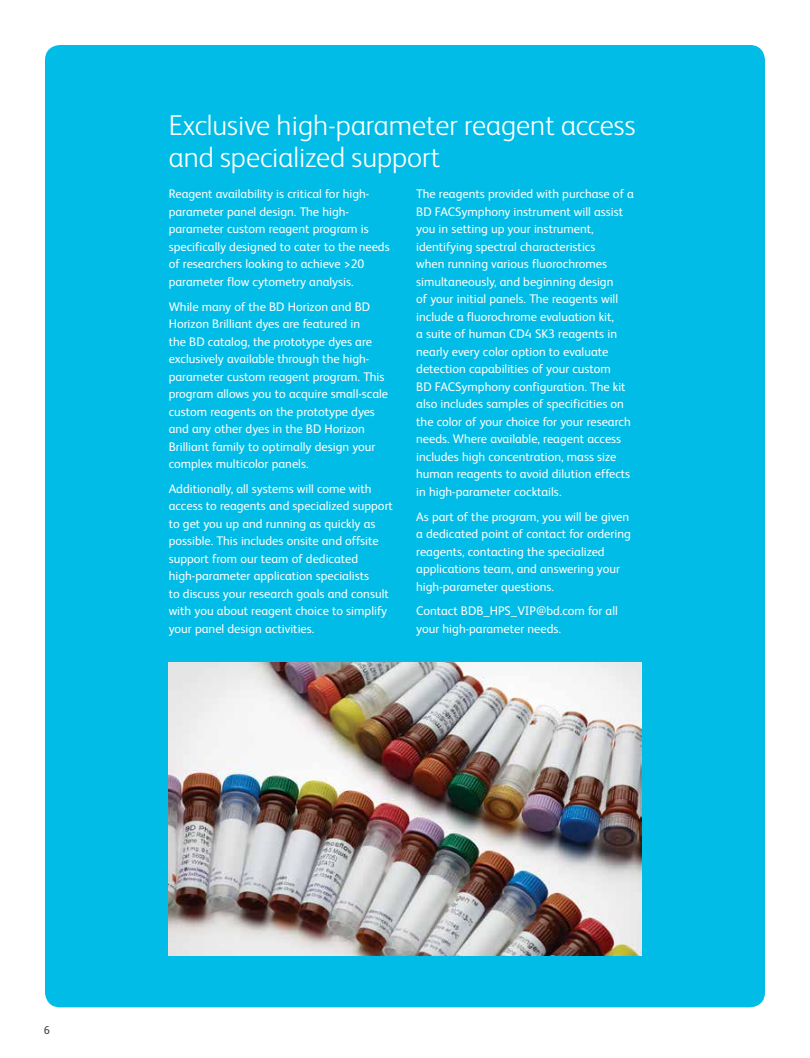
<style>
.page{position:relative;width:810px;height:1058px;background:#fff}
.page>*{position:absolute;margin:0;border:0;box-sizing:border-box;transform-origin:0 0}
.t1{font:300 28.75px/32.5px "FS Albert Pro";color:#fff}
.t2{font:12.5px/17.5px "FS Albert Pro";color:#fff}
.t3{font:11.25px "FS Albert Pro";color:#414042}
</style>
<div class="page">
<div style="left:45px;top:45px;width:720px;height:962px;background:#00bce7;border-radius:15px"></div>
<img style="left:169px;top:662px;width:472px;height:293px">
<h1 class="t1" style="left:169px;top:107px;width:468px">Exclusive high-parameter reagent access and specialized support</h1>
<p class="t2" style="left:169px;top:184px;width:222px">Reagent availability is critical for high&shy;parameter panel design. The high&shy;parameter custom reagent program is specifically designed to cater to the needs of researchers looking to achieve &gt;20 parameter flow cytometry analysis.</p>
<p class="t2" style="left:169px;top:296px;width:221px">While many of the BD Horizon and BD Horizon Brilliant dyes are featured in<br>the BD catalog, the prototype dyes are exclusively available through the high&shy;parameter custom reagent program. This program allows you to acquire small-scale custom reagents on the prototype dyes and any other dyes in the BD Horizon Brilliant family to optimally design your complex multicolor panels.</p>
<p class="t2" style="left:169px;top:479px;width:226px">Additionally, all systems will come with access to reagents and specialized support to get you up and running as quickly as possible. This includes onsite and offsite support from our team of dedicated high-parameter application specialists<br>to discuss your research goals and consult with you about reagent choice to simplify your panel design activities.</p>
<p class="t2" style="left:416px;top:184px;width:219px">The reagents provided with purchase of a BD FACSymphony instrument will assist you in setting up your instrument, identifying spectral characteristics<br>when running various fluorochromes simultaneously, and beginning design<br>of your initial panels. The reagents will include a fluorochrome evaluation kit,<br>a suite of human CD4 SK3 reagents in nearly every color option to evaluate detection capabilities of your custom<br>BD FACSymphony configuration. The kit also includes samples of specificities on the color of your choice for your research needs. Where available, reagent access includes high concentration, mass size human reagents to avoid dilution effects in high-parameter cocktails.</p>
<p class="t2" style="left:416px;top:506px;width:216px">As part of the program, you will be given a dedicated point of contact for ordering reagents, contacting the specialized applications team, and answering your high-parameter questions.</p>
<p class="t2" style="left:416px;top:601px;width:203px">Contact BDB_HPS_VIP@bd.com for all your high-parameter needs.</p>
<p class="t3" style="left:44px;top:1022px;width:8px">6</p>
</div>
